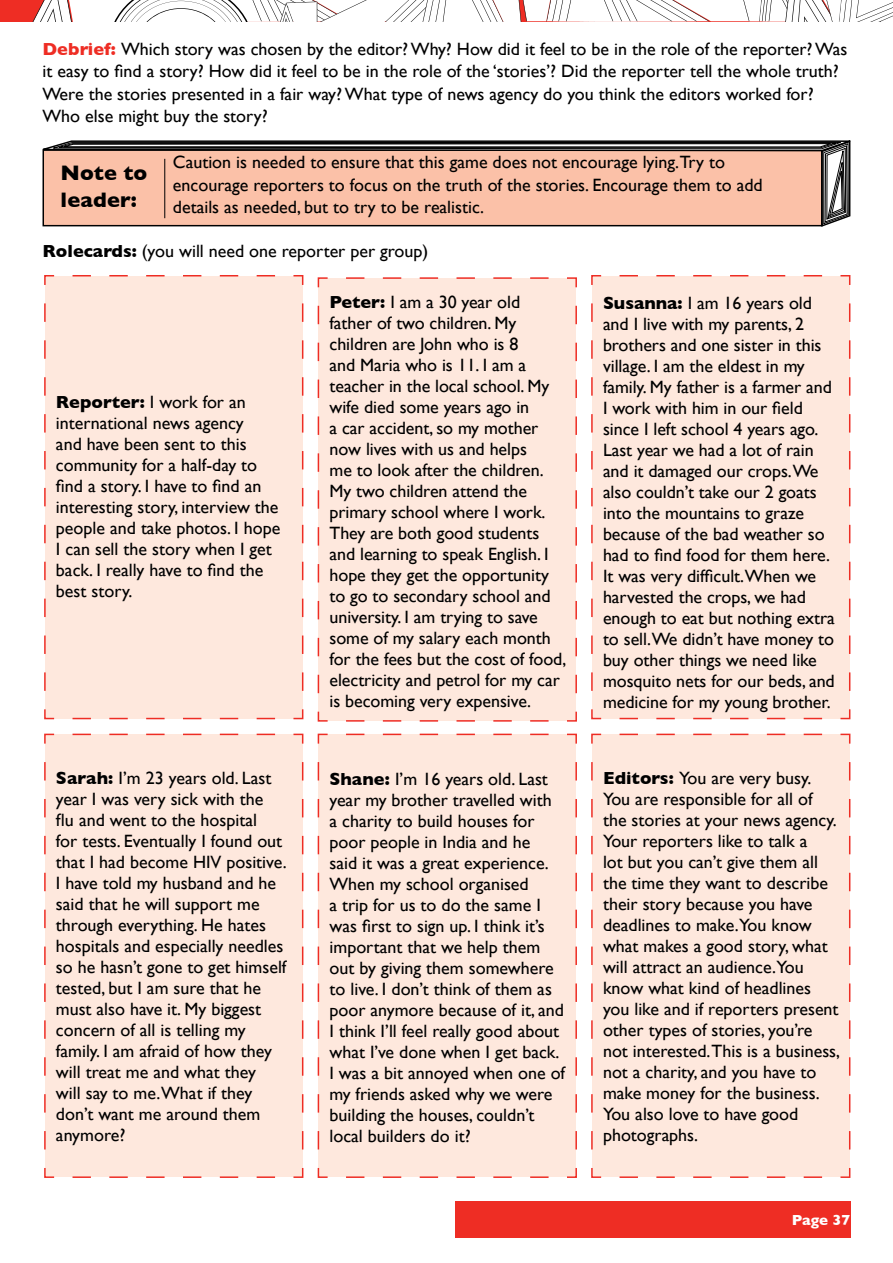
<style>
.page{position:relative;width:893px;height:1263px;background:#fff}
.page>*{position:absolute;margin:0;border:0;box-sizing:border-box;transform-origin:0 0}
.t1{font:700 21.45px "Gill Sans";letter-spacing:.01em;color:#000}
.t2{font:17.85px/21px "Gill Sans";color:#000}
.t3{font:700 14.85px "Gill Sans";color:#fff}
.s1{font-weight:700;color:#ee2d24}
.s2{font-weight:700}
</style>
<div class="page">
<div style="left:455px;top:1202px;width:395px;height:36px;background:#ee2d24"></div>
<svg style="left:0;top:0;width:893px;height:21px"></svg>
<svg style="left:42px;top:140px;width:809px;height:87px;background:#dbac98"></svg>
<hr style="left:164px;top:159px;width:1px;height:59px;background:#000">
<div style="left:44px;top:275px;width:260px;height:445px;background:#fee8dd"></div>
<div style="left:317px;top:277px;width:260px;height:445px;background:#fee8dd"></div>
<div style="left:591px;top:275px;width:260px;height:445px;background:#fee8dd"></div>
<div style="left:44px;top:733px;width:260px;height:445px;background:#fee8dd"></div>
<div style="left:317px;top:733px;width:260px;height:445px;background:#fee8dd"></div>
<div style="left:591px;top:733px;width:260px;height:445px;background:#fee8dd"></div>
<p class="t2" style="left:43px;top:38px;width:806px;line-height:22.5px"><span class="s1">Debrief:</span> Which story was chosen by the editor? Why? How did it feel to be in the role of the reporter? Was it easy to find a story? How did it feel to be in the role of the ‘stories’? Did the reporter tell the whole truth?<br>Were the stories presented in a fair way? What type of news agency do you think the editors worked for?<br>Who else might buy the story?</p>
<p class="t1" style="left:61px;top:160px;width:88px">Note to</p>
<p class="t1" style="left:61px;top:187px;width:78px">leader:</p>
<p class="t2" style="left:173px;top:151px;width:591px;line-height:22.5px">Caution is needed to ensure that this game does not encourage lying.Try to encourage reporters to focus on the truth of the stories. Encourage them to add details as needed, but to try to be realistic.</p>
<p class="t2" style="left:43px;top:241px;width:387px"><span class="s2">Rolecards:</span> (you will need one reporter per group)</p>
<p class="t2" style="left:56px;top:391px;width:226px"><span class="s2">Reporter:</span> I work for an international news agency<br>and have been sent to this community for a half-day to find a story. I have to find an interesting story, interview the people and take photos. I hope<br>I can sell the story when I get back. I really have to find the best story.</p>
<p class="t2" style="left:329px;top:292px;width:238px"><span class="s2">Peter:</span> I am a 30 year old father of two children. My children are John who is 8<br>and Maria who is 11. I am a teacher in the local school. My wife died some years ago in<br>a car accident, so my mother now lives with us and helps<br>me to look after the children.<br>My two children attend the primary school where I work.<br>They are both good students and learning to speak English. I hope they get the opportunity to go to secondary school and university. I am trying to save some of my salary each month for the fees but the cost of food, electricity and petrol for my car is becoming very expensive.</p>
<p class="t2" style="left:603px;top:292px;width:233px"><span class="s2">Susanna:</span> I am 16 years old and I live with my parents, 2 brothers and one sister in this village. I am the eldest in my family. My father is a farmer and<br>I work with him in our field since I left school 4 years ago.<br>Last year we had a lot of rain and it damaged our crops.We also couldn’t take our 2 goats into the mountains to graze because of the bad weather so had to find food for them here.<br>It was very difficult.When we harvested the crops, we had enough to eat but nothing extra to sell.We didn’t have money to buy other things we need like mosquito nets for our beds, and medicine for my young brother.</p>
<p class="t2" style="left:56px;top:767px;width:232px"><span class="s2">Sarah:</span> I’m 23 years old. Last year I was very sick with the<br>flu and went to the hospital<br>for tests. Eventually I found out that I had become HIV positive.<br>I have told my husband and he said that he will support me through everything. He hates hospitals and especially needles so he hasn’t gone to get himself tested, but I am sure that he must also have it. My biggest concern of all is telling my family. I am afraid of how they will treat me and what they<br>will say to me.What if they don’t want me around them anymore?</p>
<p class="t2" style="left:329px;top:768px;width:237px"><span class="s2">Shane:</span> I’m 16 years old. Last year my brother travelled with<br>a charity to build houses for poor people in India and he<br>said it was a great experience.<br>When my school organised<br>a trip for us to do the same I was first to sign up. I think it’s important that we help them out by giving them somewhere to live. I don’t think of them as poor anymore because of it, and<br>I think I’ll feel really good about what I’ve done when I get back.<br>I was a bit annoyed when one of my friends asked why we were building the houses, couldn’t local builders do it?</p>
<p class="t2" style="left:603px;top:768px;width:239px"><span class="s2">Editors:</span> You are very busy.<br>You are responsible for all of the stories at your news agency.<br>Your reporters like to talk a<br>lot but you can’t give them all the time they want to describe their story because you have deadlines to make.You know what makes a good story, what will attract an audience.You know what kind of headlines you like and if reporters present other types of stories, you’re not interested.This is a business, not a charity, and you have to make money for the business.<br>You also love to have good photographs.</p>
<p class="t3" style="left:792px;top:1211px;width:60px">Page 37</p>
</div>
